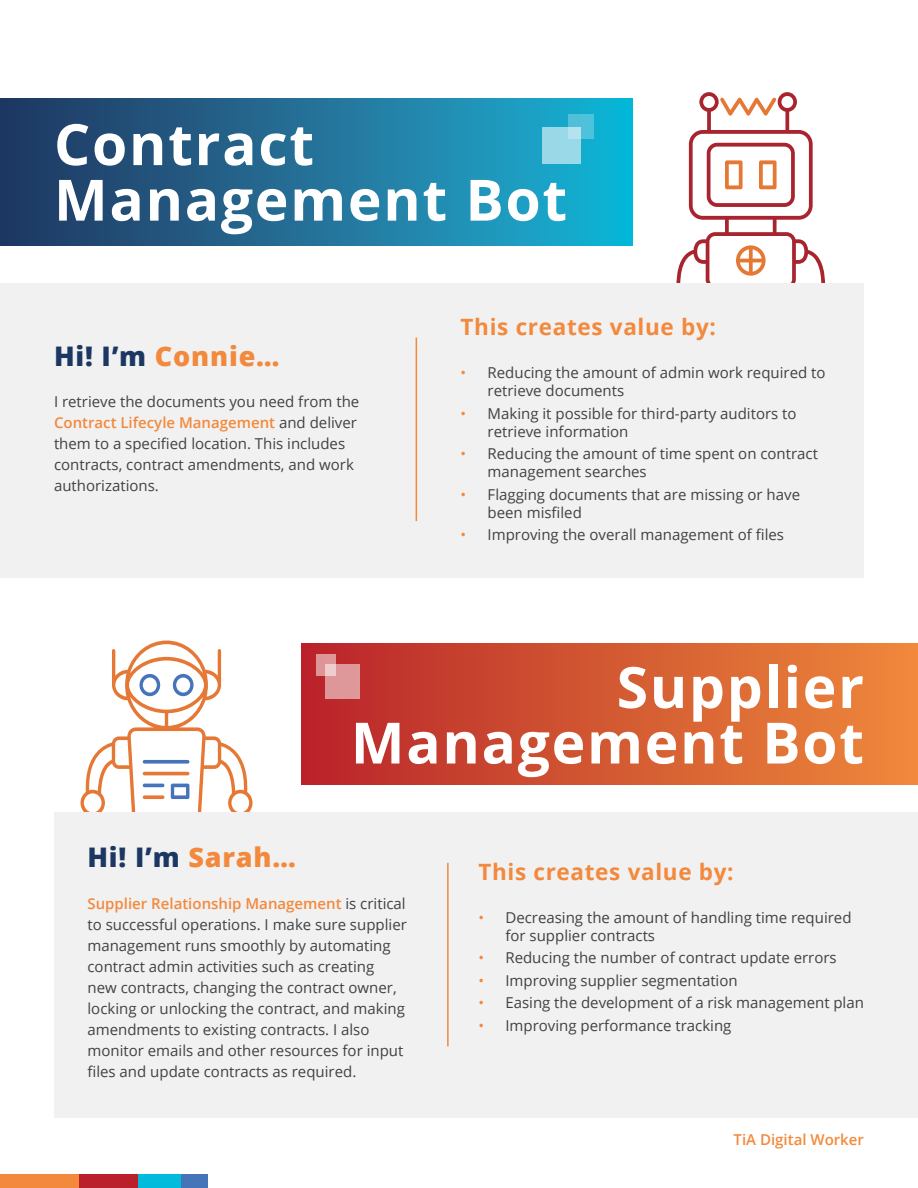
<style>
.page{position:relative;width:918px;height:1188px;background:#fff}
.page>*{position:absolute;margin:0;border:0;box-sizing:border-box;transform-origin:0 0}
.t1{font:700 57px/55.5px "Open Sans";letter-spacing:.03em;color:#fff}
.t2{font:800 27px "Open Sans";letter-spacing:.03em;color:#f3893c}
.t3{font:800 27px "Open Sans";letter-spacing:.03em;color:#1c3862}
.t4{font:700 22.5px "Open Sans";letter-spacing:.03em;color:#f3893c}
.t5{font:15px/21px "Open Sans";color:#414042}
.t6{font:600 15px "Open Sans";color:#f3893c}
.s1{color:#1c3862}
.s2{font-weight:600;color:#f3893c}
.s3{color:#f3893c}
</style>
<div class="page">
<div style="left:301px;top:644px;width:617px;height:140px;background:linear-gradient(to right,#b9252a,#ee8a3b)"></div>
<svg style="left:0;top:98px;width:633px;height:148px;background:#1f7399"></svg>
<div style="left:0;top:1174px;width:79px;height:14px;background:#f3893c"></div>
<div style="left:79px;top:1174px;width:59px;height:14px;background:#ba202b"></div>
<div style="left:138px;top:1174px;width:43px;height:14px;background:#00bbdb"></div>
<div style="left:181px;top:1174px;width:27px;height:14px;background:#4574b9"></div>
<div style="left:0;top:283px;width:864px;height:295px;background:#f1f1f2"></div>
<hr style="left:416px;top:337px;width:1px;height:184px;background:#f3893c">
<div style="left:54px;top:812px;width:864px;height:306px;background:#f1f1f2"></div>
<hr style="left:447px;top:863px;width:2px;height:183px;background:#f3893c">
<svg style="left:676px;top:92px;width:150px;height:191px"></svg>
<svg style="left:81px;top:641px;width:172px;height:171px"></svg>
<div style="left:326px;top:665px;width:34px;height:34px;background:#df9799"></div>
<svg style="left:316px;top:654px;width:20px;height:22px"></svg>
<div style="left:543px;top:127px;width:38px;height:37px;background:#9ad9e8"></div>
<svg style="left:568px;top:114px;width:26px;height:25px"></svg>
<h1 class="t1" style="left:54px;top:115px;width:515px">Contract<br>Management Bot</h1>
<h2 class="t2" style="left:54px;top:335px;width:227px"><span class="s1">Hi! I’m</span> Connie…</h2>
<p class="t5" style="left:54px;top:391px;width:307px">I retrieve the documents you need from the <span class="s2">Contract Lifecyle Management</span> and deliver them to a specified location. This includes contracts, contract amendments, and work authorizations.</p>
<h3 class="t4" style="left:461px;top:311px;width:257px">This creates value by:</h3>
<p class="t5" style="left:488px;top:363px;width:339px;line-height:18px;text-indent:-27px"><span class="s3">•</span> Reducing the amount of admin work required to retrieve documents</p>
<p class="t5" style="left:488px;top:404px;width:310px;line-height:18px;text-indent:-27px"><span class="s3">•</span> Making it possible for third-party auditors to retrieve information</p>
<p class="t5" style="left:488px;top:444px;width:332px;line-height:18px;text-indent:-27px"><span class="s3">•</span> Reducing the amount of time spent on contract management searches</p>
<p class="t5" style="left:488px;top:485px;width:314px;line-height:18px;text-indent:-27px"><span class="s3">•</span> Flagging documents that are missing or have been misfiled</p>
<p class="t5" style="left:461px;top:524px;width:325px"><span class="s3">•</span> Improving the overall management of files</p>
<h1 class="t1" style="left:351px;top:658px;width:515px;text-align:right">Supplier<br>Management Bot</h1>
<h2 class="t3" style="left:87px;top:837px;width:210px">Hi! I’m <span class="s3">Sarah…</span></h2>
<p class="t5" style="left:87px;top:892px;width:321px"><span class="s2">Supplier Relationship Management</span> is critical to successful operations. I make sure supplier management runs smoothly by automating contract admin activities such as creating new contracts, changing the contract owner, locking or unlocking the contract, and making amendments to existing contracts. I also monitor emails and other resources for input files and update contracts as required.</p>
<h3 class="t4" style="left:478px;top:856px;width:257px">This creates value by:</h3>
<p class="t5" style="left:505px;top:908px;width:348px;line-height:18px;text-indent:-27px"><span class="s3">•</span> Decreasing the amount of handling time required for supplier contracts</p>
<p class="t5" style="left:478px;top:947px;width:360px"><span class="s3">•</span> Reducing the number of contract update errors</p>
<p class="t5" style="left:478px;top:969px;width:261px"><span class="s3">•</span> Improving supplier segmentation</p>
<p class="t5" style="left:478px;top:992px;width:387px"><span class="s3">•</span> Easing the development of a risk management plan</p>
<p class="t5" style="left:478px;top:1014px;width:255px"><span class="s3">•</span> Improving performance tracking</p>
<p class="t6" style="left:734px;top:1130px;width:132px">TiA Digital Worker</p>
</div>
